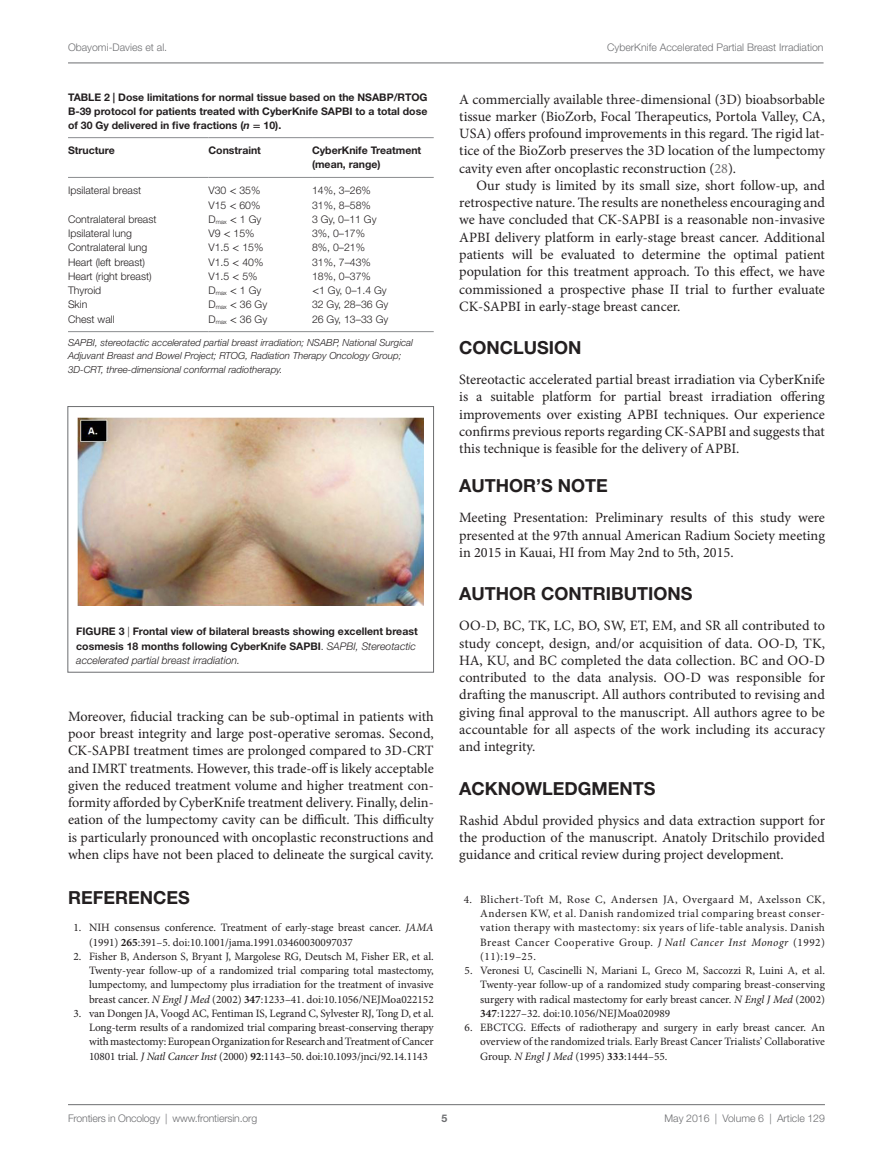
<style>
.page{position:relative;width:893px;height:1170px;background:#fff}
.page>*{position:absolute;margin:0;border:0;box-sizing:border-box;transform-origin:0 0}
.t1{font:700 18px "Helvetica Neue LT Std";color:#231f20}
.t2{font:14.25px/17.2px "Minion Pro";color:#231f20;text-align:justify}
.t3{font:11.25px/14.2px "Minion Pro";color:#231f20;text-align:justify}
.t4{font:700 10.5px/14.2px "Helvetica Neue LT Std";color:#231f20}
.t5{font:300 10.5px "Helvetica Neue LT Std";color:#231f20}
.t6{font:300 10.5px "Helvetica Neue LT Std";color:#6c6d70}
.t7{font:700 10.5px "Helvetica Neue LT Std";color:#6c6d70}
.t8{font:italic 300 9.75px/13.5px "Helvetica Neue LT Std";color:#231f20}
.s1{font-style:italic}
.s2{font-family:"STIX General"}
.s3{font-family:"STIX General";font-weight:400}
.s4{font-weight:300}
.s5{font-weight:300;font-style:italic}
.s6{font-weight:700}
.s7{color:#6c6d70}
</style>
<div class="page">
<img style="left:77px;top:418px;width:347px;height:187px">
<div style="left:68px;top:406px;width:366px;height:266px;border:1px solid #6c6d70"></div>
<hr style="left:68px;top:137px;width:141px;height:1px;background:#8a8c8f">
<hr style="left:68px;top:177px;width:141px;height:1px;background:#8a8c8f">
<hr style="left:208px;top:137px;width:104px;height:1px;background:#8a8c8f">
<hr style="left:208px;top:177px;width:104px;height:1px;background:#8a8c8f">
<hr style="left:312px;top:137px;width:122px;height:1px;background:#8a8c8f">
<hr style="left:312px;top:177px;width:122px;height:1px;background:#8a8c8f">
<hr style="left:68px;top:331px;width:141px;height:1px;background:#8a8c8f">
<hr style="left:208px;top:331px;width:104px;height:1px;background:#8a8c8f">
<hr style="left:312px;top:331px;width:122px;height:1px;background:#8a8c8f">
<hr style="left:68px;top:1104px;width:757px;height:1px;background:#6c6d70">
<hr style="left:68px;top:63px;width:756px;height:1px;background:#6c6d70">
<p class="t6" style="left:68px;top:41px;width:101px">Obayomi-Davies et al.</p>
<p class="t6" style="left:607px;top:41px;width:218px">CyberKnife Accelerated Partial Breast Irradiation</p>
<p class="t4" style="left:68px;top:90px;width:298px">TABLE 2 | Dose limitations for normal tissue based on the NSA</p>
<p class="t4" style="left:68px;top:90px;width:361px;text-align:justify;text-indent:311px">BP/RTOG B-39 protocol for patients treated with CyberKnife SAPBI to a total dose of 30 Gy delivered in five fractions (<span class="s1">n</span> <span class="s2">=</span> 10).</p>
<p class="t4" style="left:68px;top:143px;width:48px">Structure</p>
<p class="t4" style="left:208px;top:143px;width:54px">Constraint</p>
<p class="t4" style="left:312px;top:143px;width:111px">CyberKnife Treatment (mean, range)</p>
<p class="t5" style="left:68px;top:184px;width:75px">Ipsilateral breast</p>
<p class="t5" style="left:209px;top:184px;width:53px">V30 <span class="s3">&lt;</span> 35%</p>
<p class="t5" style="left:312px;top:184px;width:60px">14%, 3–26%</p>
<p class="t5" style="left:209px;top:198px;width:53px">V15 <span class="s3">&lt;</span> 60%</p>
<p class="t5" style="left:312px;top:198px;width:60px">31%, 8–58%</p>
<p class="t5" style="left:68px;top:213px;width:90px">Contralateral breast</p>
<p class="t5" style="left:209px;top:213px;width:54px">D<sub>max</sub> <span class="s3">&lt;</span> 1 Gy</p>
<p class="t5" style="left:312px;top:213px;width:66px">3 Gy, 0–11 Gy</p>
<p class="t5" style="left:68px;top:227px;width:65px">Ipsilateral lung</p>
<p class="t5" style="left:209px;top:227px;width:48px">V9 <span class="s3">&lt;</span> 15%</p>
<p class="t5" style="left:312px;top:227px;width:55px">3%, 0–17%</p>
<p class="t5" style="left:68px;top:241px;width:81px">Contralateral lung</p>
<p class="t5" style="left:209px;top:241px;width:56px">V1.5 <span class="s3">&lt;</span> 15%</p>
<p class="t5" style="left:312px;top:241px;width:55px">8%, 0–21%</p>
<p class="t5" style="left:68px;top:255px;width:79px">Heart (left breast)</p>
<p class="t5" style="left:209px;top:255px;width:56px">V1.5 <span class="s3">&lt;</span> 40%</p>
<p class="t5" style="left:312px;top:255px;width:60px">31%, 7–43%</p>
<p class="t5" style="left:68px;top:270px;width:85px">Heart (right breast)</p>
<p class="t5" style="left:209px;top:270px;width:51px">V1.5 <span class="s3">&lt;</span> 5%</p>
<p class="t5" style="left:312px;top:270px;width:60px">18%, 0–37%</p>
<p class="t5" style="left:68px;top:284px;width:35px">Thyroid</p>
<p class="t5" style="left:209px;top:284px;width:54px">D<sub>max</sub> <span class="s3">&lt;</span> 1 Gy</p>
<p class="t5" style="left:312px;top:284px;width:76px"><span class="s3">&lt;</span>1 Gy, 0–1.4 Gy</p>
<p class="t5" style="left:68px;top:298px;width:21px">Skin</p>
<p class="t5" style="left:209px;top:298px;width:60px">D<sub>max</sub> <span class="s3">&lt;</span> 36 Gy</p>
<p class="t5" style="left:312px;top:298px;width:78px">32 Gy, 28–36 Gy</p>
<p class="t5" style="left:68px;top:312px;width:48px">Chest wall</p>
<p class="t5" style="left:209px;top:312px;width:60px">D<sub>max</sub> <span class="s3">&lt;</span> 36 Gy</p>
<p class="t5" style="left:312px;top:312px;width:78px">26 Gy, 13–33 Gy</p>
<p class="t8" style="left:68px;top:335px;width:347px">SAPBI, stereotactic accelerated partial breast irradiation; NSABP, National Surgical<br>Adjuvant Breast and Bowel Project; RTOG, Radiation Therapy Oncology Group;<br>3D-CRT, three-dimensional conformal radiotherapy.</p>
<p class="t4" style="left:76px;top:624px;width:343px">FIG URE 3 <span class="s4">|</span> Frontal view of bilateral breasts showing excellent breast cosmesis 18 months following CyberKnife SAPBI<span class="s4">.</span> <span class="s5">SAPBI, Stereotactic accelerated partial breast irradiation.</span></p>
<p class="t2" style="left:68px;top:707px;width:367px">Moreover, fiducial tracking can be sub-optimal in patients with poor breast integrity and large post-operative seromas. Second, CK-SAPBI treatment times are prolonged compared to 3D-CRT and IMRT treatments. However, this trade-off is likely acceptable given the reduced treatment volume and higher treatment con&shy;formity afforded by CyberKnife treatment delivery. Finally, delin&shy;eation of the lumpectomy cavity can be difficult. This difficulty is particularly pronounced with oncoplastic reconstructions and when clips have not been placed to delineate the surgical cavity.</p>
<p class="t1" style="left:68px;top:886px;width:49px">REFERENCES</p>
<p class="t3" style="left:89px;top:920px;width:346px;text-indent:-16px">1. NIH consensus conference. Treatment of early-stage breast cancer. <span class="s1">JAMA </span>(1991) <span class="s6">265</span>:391–5. doi:10.1001/jama.1991.03460030097037</p>
<p class="t3" style="left:89px;top:949px;width:346px;text-indent:-16px">2. Fisher B, Anderson S, Bryant J, Margolese RG, Deutsch M, Fisher ER, et al.<br>Twenty-year follow-up of a randomized trial comparing total mastectomy, lumpectomy, and lumpectomy plus irradiation for the treatment of invasive breast cancer. <span class="s1">N Engl J Med</span> (2002) <span class="s6">347</span>:1233–41. doi:10.1056/NEJMoa022152</p>
<p class="t3" style="left:89px;top:1006px;width:346px;text-indent:-15px">3. van Dongen JA, Voogd AC, Fentiman IS, Legrand C, Sylvester RJ, Tong D, et al.<br>Long-term results of a randomized trial comparing breast-conserving therapy with mastectomy: European Organization for Research and Treatment of Cancer 10801 trial. <span class="s1">J Natl Cancer Inst</span> (2000) <span class="s6">92</span>:1143–50. doi:10.1093/jnci/92.14.1143</p>
<p class="t2" style="left:459px;top:90px;width:367px">A commercially available three-dimensional (3D) bioabsorbable tissue marker (BioZorb, Focal Therapeutics, Portola Valley, CA, USA) offers profound improvements in this regard. The rigid lat&shy;tice of the BioZorb preserves the 3D location of the lumpectomy cavity even after oncoplastic reconstruction (<span class="s7">28</span>).</p>
<p class="t2" style="left:459px;top:177px;width:367px;text-indent:17px">Our study is limited by its small size, short follow-up, and retrospective nature. The results are nonetheless encouraging and we have concluded that CK-SAPBI is a reasonable non-invasive APBI delivery platform in early-stage breast cancer. Additional patients will be evaluated to determine the optimal patient population for this treatment approach. To this effect, we have commissioned a prospective phase II trial to further evaluate CK-SAPBI in early-stage breast cancer.</p>
<p class="t1" style="left:459px;top:336px;width:41px">CONCL</p>
<p class="t1" style="left:524px;top:336px;width:57px">USION</p>
<p class="t2" style="left:459px;top:371px;width:367px">Stereotactic accelerated partial breast irradiation via CyberKnife is a suitable platform for partial breast irradiation offering improvements over existing APBI techniques. Our experience confirms previous reports regarding CK-SAPBI and suggests that this technique is feasible for the delivery of APBI.</p>
<p class="t1" style="left:459px;top:474px;width:148px">AUTHOR’S NOTE</p>
<p class="t2" style="left:459px;top:509px;width:367px">Meeting Presentation: Preliminary results of this study were presented at the 97th annual American Radium Society meeting in 2015 in Kauai, HI from May 2nd to 5th, 2015.</p>
<p class="t1" style="left:459px;top:582px;width:221px">AUTHOR CONTRI BUTIONS</p>
<p class="t2" style="left:459px;top:617px;width:367px">OO-D, BC, TK, LC, BO, SW, ET, EM, and SR all contributed to study concept, design, and/or acquisition of data. OO-D, TK, HA, KU, and BC completed the data collection. BC and OO-D contributed to the data analysis. OO-D was responsible for drafting the manuscript. All authors contributed to revising and giving final approval to the manuscript. All authors agree to be accountable for all aspects of the work including its accuracy and integrity.</p>
<p class="t1" style="left:459px;top:777px;width:197px">ACKNOWLEDGMENTS</p>
<p class="t2" style="left:459px;top:811px;width:367px">Rashid Abdul provided physics and data extraction support for the production of the manuscript. Anatoly Dritschilo provided guidance and critical review during project development.</p>
<p class="t3" style="left:480px;top:892px;width:346px;text-indent:-17px">4. Blichert-Toft M, Rose C, Andersen JA, Overgaard M, Axelsson CK, Andersen KW, et al. Danish randomized trial comparing breast conser&shy;vation therapy with mastectomy: six years of life-table analysis. Danish Breast Cancer Cooperative Group. <span class="s1">J Natl Cancer Inst Monogr</span> (1992) (11):19–25.</p>
<p class="t3" style="left:480px;top:963px;width:346px;text-indent:-16px">5. Veronesi U, Cascinelli N, Mariani L, Greco M, Saccozzi R, Luini A, et al.<br>Twenty-year follow-up of a randomized study comparing breast-conserving surgery with radical mastectomy for early breast cancer. <span class="s1">N Engl J Med</span> (2002)<br><span class="s6">347</span>:1227–32. doi:10.1056/NEJMoa020989</p>
<p class="t3" style="left:480px;top:1020px;width:346px;text-indent:-16px">6. EBCTCG. Effects of radiotherapy and surgery in early breast cancer. An overview of the randomized trials. Early Breast Cancer Trialists’ Collaborative Group. <span class="s1">N Engl J Med</span> (1995) <span class="s6">333</span>:1444–55.</p>
<p class="t6" style="left:68px;top:1111px;width:191px">Frontiers in Oncology | www.frontiersin.org</p>
<p class="t6" style="left:664px;top:1111px;width:162px">May 2016 | Volume 6 | Article 129</p>
<p class="t7" style="left:441px;top:1111px;width:7px">5</p>
</div>
